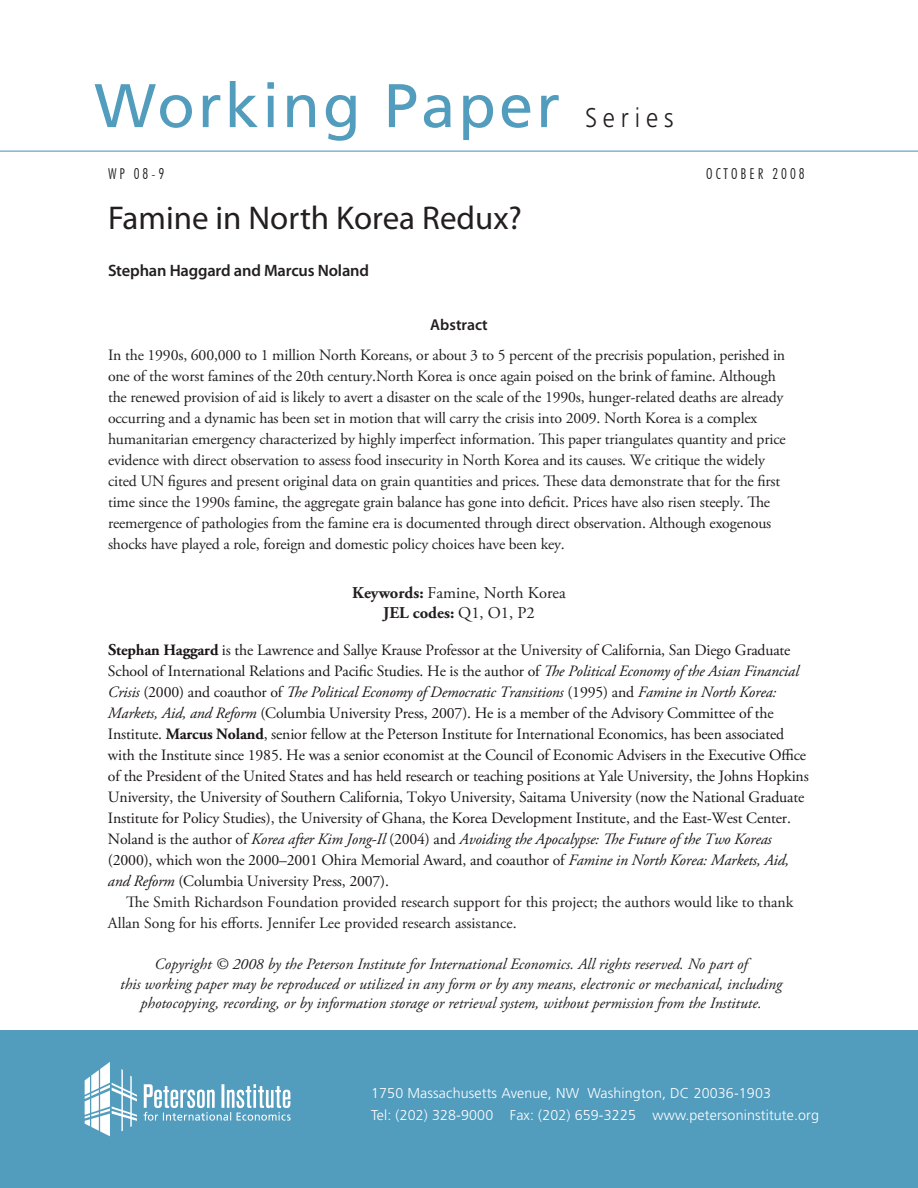
<style>
.page{position:relative;width:918px;height:1188px;background:#fff}
.page>*{position:absolute;margin:0;border:0;box-sizing:border-box;transform-origin:0 0}
.t1{font:61.5px "Frutiger";letter-spacing:.05em;color:#529cbe}
.t2{font:33px "Myriad Pro";color:#231f20}
.t3{font:300 27px "Frutiger";letter-spacing:.24em;color:#231f20;scale:.9 1}
.t4{font:16.5px/19.8px "Adobe Garamond Pro";color:#231f20;text-align:center}
.t5{font:600 16.5px "Myriad Pro";letter-spacing:-.01em;color:#231f20}
.t6{font:15.75px/21px "Adobe Garamond Pro";letter-spacing:-.01em;color:#1b1617}
.t7{font:15.75px/21px "Adobe Garamond Pro";letter-spacing:-.01em;color:#231f20}
.t8{font:italic 15.75px/19.5px "Adobe Garamond Pro";color:#231f20;text-align:center}
.t9{font:600 15.75px "Myriad Pro";color:#231f20}
.t10{font:300 condensed 15px "Futura BT";letter-spacing:.2em;color:#231f20}
.t11{font:300 14.25px/22.5px "Frutiger";letter-spacing:.01em;color:#fff}
.s1{font-weight:700}
.s2{font-weight:700;font-size:16.5px}
.s3{font-style:italic}
</style>
<div class="page">
<hr style="left:0;top:150px;width:918px;height:2px;background:#83b3cf">
<div style="left:0;top:1030px;width:918px;height:158px;background:#529cbe"></div>
<svg style="left:84px;top:1063px;width:174px;height:74px"></svg>
<img style="left:258px;top:1086px;width:33px;height:35px">
<h1 class="t1" style="left:94px;top:70px;width:467px">Working Paper</h1>
<h3 class="t3" style="left:585px;top:103px;width:100px">Series</h3>
<p class="t10" style="left:108px;top:165px;width:58px">WP 08-9</p>
<p class="t10" style="left:706px;top:165px;width:100px">OCTOBER 2008</p>
<h2 class="t2" style="left:108px;top:197px;width:416px">Famine in North Korea Redux?</h2>
<p class="t5" style="left:108px;top:260px;width:263px">Stephan Haggard and Marcus Noland</p>
<p class="t9" style="left:430px;top:314px;width:59px">Abstract</p>
<p class="t7" style="left:108px;top:345px;width:679px">In the 1990s, 600,000 to 1 million North Koreans, or about 3 to 5 percent of the precrisis population, perished in one of the worst famines of the 20th century.North Korea is once again poised on the brink of famine. Although the renewed provision of aid is likely to avert a disaster on the scale of the 1990s, hunger-related deaths are already occurring and a dynamic has been set in motion that will carry the crisis into 2009. North Korea is a complex humanitarian emergency characterized by highly imperfect information. This paper triangulates quantity and price evidence with direct observation to assess food insecurity in North Korea and its causes. We critique the widely cited UN figures and present original data on grain quantities and prices. These data demonstrate that for the first time since the 1990s famine, the aggregate grain balance has gone into deficit. Prices have also risen steeply. The reemergence of pathologies from the famine era is documented through direct observation. Although exogenous shocks have played a role, foreign and domestic policy choices have been key.</p>
<p class="t4" style="left:352px;top:584px;width:215px"><span class="s1">Keywords:</span> Famine, North Korea<br><span class="s1">JEL codes:</span> Q1, O1, P2</p>
<p class="t6" style="left:108px;top:640px;width:702px"><span class="s2">S</span><span class="s1">tephan Haggard</span> is the Lawrence and Sallye Krause Professor at the University of California, San Diego Graduate School of International Relations and Pacific Studies. He is the author of <span class="s3">The Political Economy of the Asian Financial Crisis</span> (2000) and coauthor of <span class="s3">The Political Economy of Democratic Transitions</span> (1995) and <span class="s3">Famine in North Korea:<br>Markets, Aid, and Reform</span> (Columbia University Press, 2007). He is a member of the Advisory Committee of the Institute. <span class="s1">Marcus Noland</span>, senior fellow at the Peterson Institute for International Economics, has been associated with the Institute since 1985. He was a senior economist at the Council of Economic Advisers in the Executive Office of the President of the United States and has held research or teaching positions at Yale University, the Johns Hopkins University, the University of Southern California, Tokyo University, Saitama University (now the National Graduate Institute for Policy Studies), the University of Ghana, the Korea Development Institute, and the East-West Center.<br>Noland is the author of <span class="s3">Korea after Kim Jong-Il</span> (2004) and <span class="s3">Avoiding the Apocalypse: The Future of the Two Koreas </span>(2000), which won the 2000–2001 Ohira Memorial Award, and coauthor of <span class="s3">Famine in North Korea: Markets, Aid, and Reform</span> (Columbia University Press, 2007).</p>
<p class="t7" style="left:108px;top:892px;width:687px;text-indent:18px">The Smith Richardson Foundation provided research support for this project; the authors would like to thank<br>Allan Song for his efforts. Jennifer Lee provided research assistance.</p>
<p class="t8" style="left:120px;top:955px;width:663px">Copyright © 2008 by the Peterson Institute for International Economics. All rights reserved. No part of<br>this working paper may be reproduced or utilized in any form or by any means, electronic or mechanical, including photocopying, recording, or by information storage or retrieval system, without permission from the Institute.</p>
<p class="t11" style="left:371px;top:1082px;width:449px">1750 Massachusetts Avenue, NW Washington, DC 20036-1903<br>Tel: (202) 328-9000 Fax: (202) 659-3225 www.petersoninstitute.org</p>
</div>
